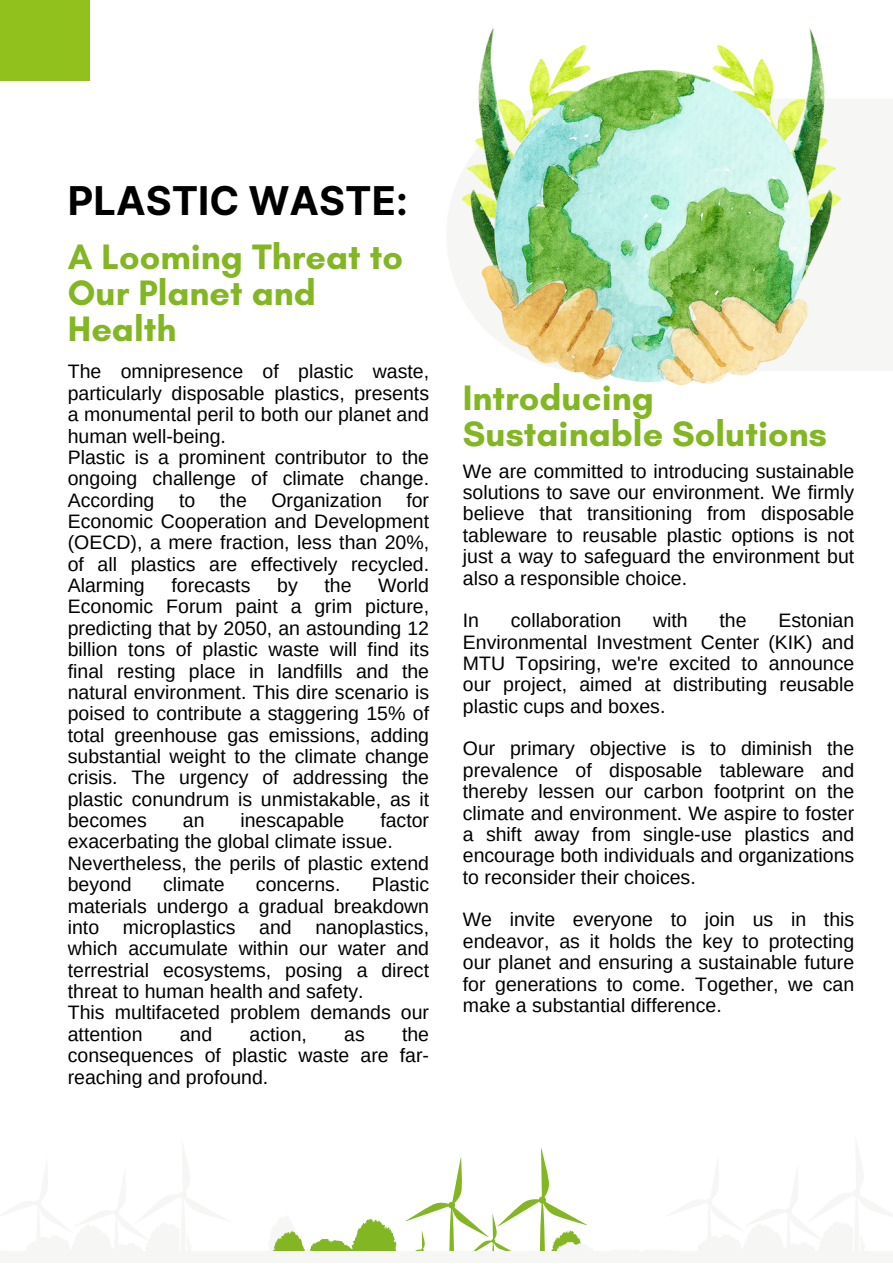
<style>
.page{position:relative;width:893px;height:1264px;background:#fff}
.page>*{position:absolute;margin:0;border:0;box-sizing:border-box;transform-origin:0 0}
.t1{font:700 39.75px "Inter";color:#000}
.t2{font:700 36px/36px "Glacial Indifference";color:#82b623}
.t3{font:19.5px/21.3px "Arimo";color:#000;text-align:justify}
</style>
<div class="page">
<img style="left:463px;top:29px;width:377px;height:355px">
<svg style="left:273px;top:1148px;width:314px;height:102px"></svg>
<div style="left:0;top:1250px;width:892px;height:12px;background:#f6f6f5"></div>
<div style="left:0;top:0;width:89px;height:80px;background:#91c11d"></div>
<p class="t1" style="left:68px;top:176px;width:341px">PLASTIC WASTE:</p>
<p class="t2" style="left:68px;top:238px;width:336px">A Looming Threat to<br>Our Planet and<br>Health</p>
<p class="t3" style="left:68px;top:361px;width:363px">The omnipresence of plastic waste, particularly disposable plastics, presents a monumental peril to both our planet and human well-being.</p>
<p class="t3" style="left:68px;top:446px;width:363px">Plastic is a prominent contributor to the ongoing challenge of climate change.<br>According</p>
<p class="t3" style="left:179px;top:489px;width:18px">to</p>
<p class="t3" style="left:220px;top:489px;width:29px">the</p>
<p class="t3" style="left:271px;top:489px;width:112px">Organization</p>
<p class="t3" style="left:68px;top:489px;width:363px;text-indent:338px">for Economic Cooperation and Development (OECD), a mere fraction, less than 20%, of all plastics are effectively recycled.<br>Alarming</p>
<p class="t3" style="left:68px;top:574px;width:363px;text-indent:310px">World Economic Forum paint a grim picture, predicting that by 2050, an astounding 12 billion tons of plastic waste will find its final resting place in landfills and the natural environment. This dire scenario is poised to contribute a staggering 15% of total greenhouse gas emissions, adding substantial weight to the climate change crisis. The urgency of addressing the plastic conundrum is unmistakable, as it becomes</p>
<p class="t3" style="left:171px;top:574px;width:81px">forecasts</p>
<p class="t3" style="left:277px;top:574px;width:22px">by</p>
<p class="t3" style="left:324px;top:574px;width:29px">the</p>
<p class="t3" style="left:183px;top:809px;width:23px">an</p>
<p class="t3" style="left:240px;top:809px;width:105px">inescapable</p>
<p class="t3" style="left:68px;top:809px;width:363px;text-indent:312px">factor exacerbating the global climate issue.</p>
<p class="t3" style="left:68px;top:852px;width:363px">Nevertheless, the perils of plastic extend beyond</p>
<p class="t3" style="left:68px;top:873px;width:363px;text-indent:304px">Plastic materials undergo a gradual breakdown into microplastics and nanoplastics, which accumulate within our water and terrestrial ecosystems, posing a direct threat to human health and safety.</p>
<p class="t3" style="left:68px;top:1001px;width:363px">This multifaceted problem demands our attention</p>
<p class="t3" style="left:163px;top:873px;width:63px">climate</p>
<p class="t3" style="left:256px;top:873px;width:86px">concerns.</p>
<p class="t3" style="left:68px;top:1023px;width:363px;text-indent:334px">the consequences of plastic waste are far&shy;reaching and profound.</p>
<p class="t3" style="left:180px;top:1023px;width:34px">and</p>
<p class="t3" style="left:249px;top:1023px;width:59px">action,</p>
<p class="t3" style="left:344px;top:1023px;width:22px">as</p>
<p class="t2" style="left:463px;top:379px;width:365px">Introducing<br>Sustainable Solutions</p>
<p class="t3" style="left:463px;top:460px;width:393px">We are committed to introducing sustainable solutions to save our environment. We firmly believe that transitioning from disposable tableware to reusable plastic options is not just a way to safeguard the environment but also a responsible choice.</p>
<p class="t3" style="left:463px;top:610px;width:18px">In</p>
<p class="t3" style="left:511px;top:610px;width:112px">collaboration</p>
<p class="t3" style="left:653px;top:610px;width:36px">with</p>
<p class="t3" style="left:719px;top:610px;width:29px">the</p>
<p class="t3" style="left:463px;top:610px;width:393px;text-indent:315px">Estonian Environmental Investment Center (KIK) and MTU Topsiring, we're excited to announce our project, aimed at distributing reusable plastic cups and boxes.</p>
<p class="t3" style="left:463px;top:738px;width:393px">Our primary objective is to diminish the prevalence of disposable tableware and thereby lessen our carbon footprint on the climate and environment. We aspire to foster a shift away from single-use plastics and encourage both individuals and organizations to reconsider their choices.</p>
<p class="t3" style="left:463px;top:909px;width:393px">We invite everyone to join us in this endeavor, as it holds the key to protecting our planet and ensuring a sustainable future for generations to come. Together, we can make a substantial difference.</p>
</div>
